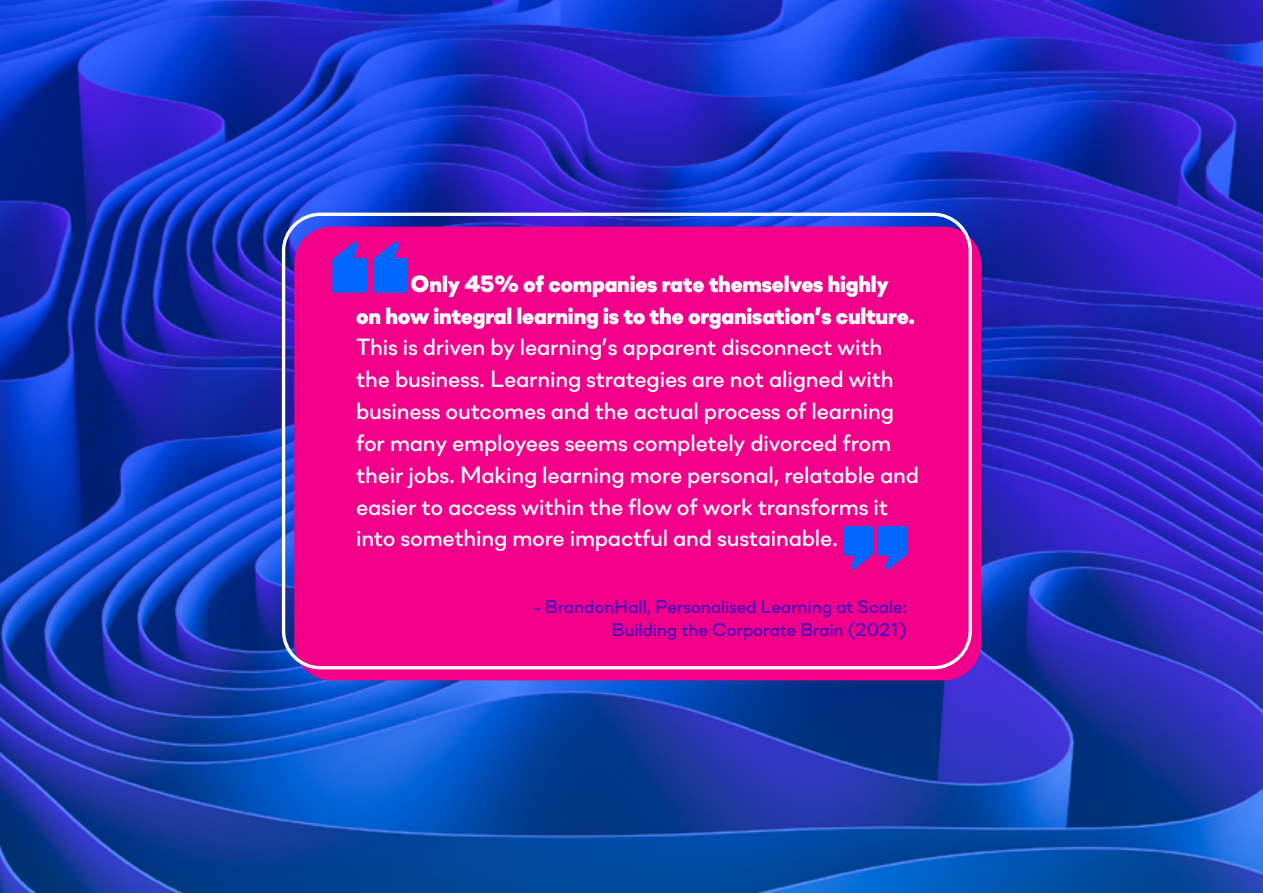
<style>
.page{position:relative;width:1263px;height:893px;background:#fff}
.page>*{position:absolute;margin:0;border:0;box-sizing:border-box;transform-origin:0 0}
.t1{font:500 23.4px/31.8px "Soin Sans Neue";letter-spacing:-.01em;color:#fff}
.t2{font:900 23.4px/31.8px "Soin Sans Neue";letter-spacing:-.01em;color:#fff}
.t3{font:500 18.45px/23.4px "Soin Sans Neue";letter-spacing:-.01em;color:#4d00ba;text-align:right}
</style>
<div class="page">
<img style="left:0;top:0;width:1263px;height:893px">
<div style="left:294px;top:227px;width:687px;height:453px;background:#f20089;border-radius:37px"></div>
<div style="left:282px;top:213px;width:690px;height:456px;border:3px solid #fff;border-radius:37px"></div>
<svg style="left:373px;top:242px;width:35px;height:51px"></svg>
<svg style="left:332px;top:242px;width:35px;height:51px"></svg>
<svg style="left:844px;top:526px;width:63px;height:43px"></svg>
<p class="t2" style="left:356px;top:264px;width:560px;text-indent:54px">Only 45% of companies rate themselves highly on how integral learning is to the organisation’s culture.</p>
<p class="t1" style="left:356px;top:329px;width:564px">This is driven by learning’s apparent disconnect with the business. Learning strategies are not aligned with business outcomes and the actual process of learning for many employees seems completely divorced from their jobs. Making learning more personal, relatable and easier to access within the flow of work transforms it into something more impactful and sustainable.</p>
<p class="t3" style="left:534px;top:593px;width:375px">- BrandonHall, Personalised Learning at Scale:<br>Building the Corporate Brain (2021)</p>
</div>
